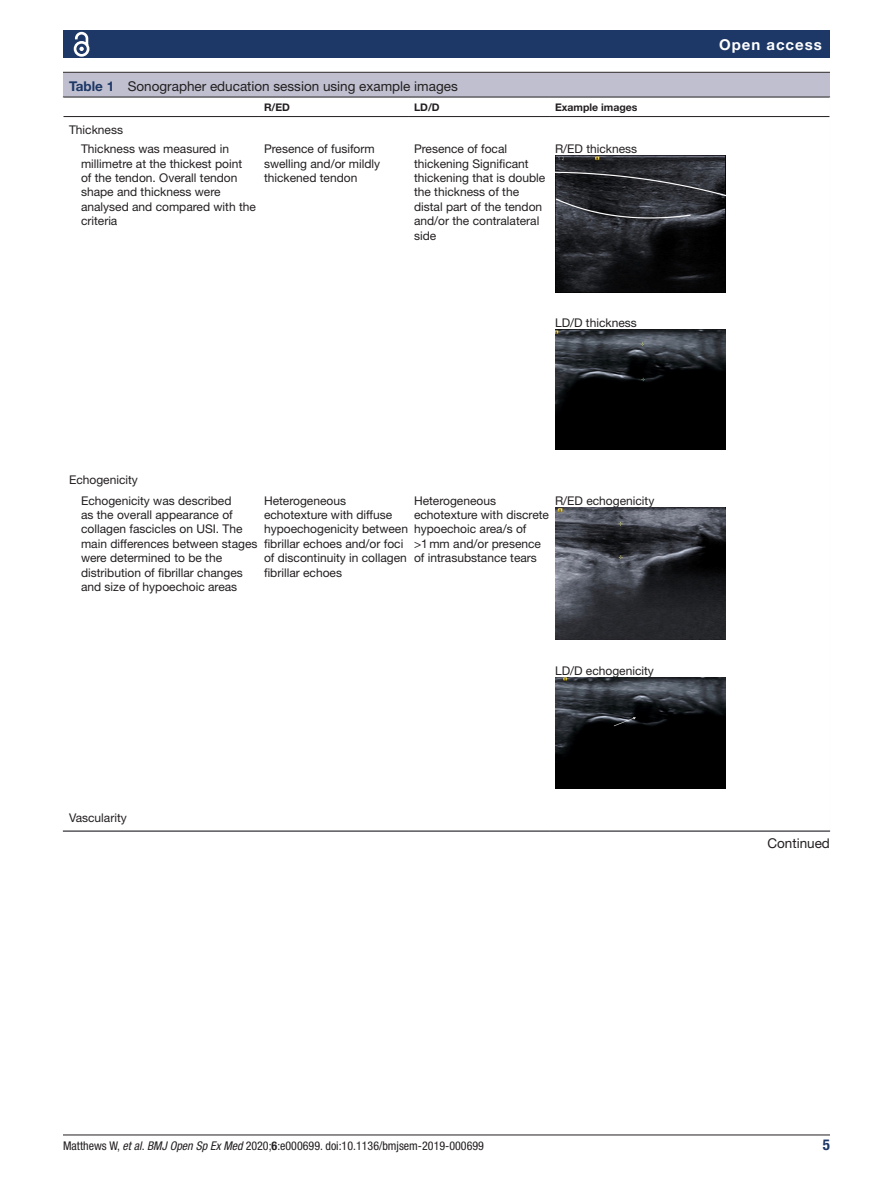
<style>
.page{position:relative;width:893px;height:1191px;background:#fff}
.page>*{position:absolute;margin:0;border:0;box-sizing:border-box;transform-origin:0 0}
.t1{font:700 15px "Helvetica Neue LT Std";letter-spacing:.065em;color:#fff}
.t2{font:700 condensed 15px "Helvetica Neue LT Std";color:#1d3766}
.t3{font:13.5px "Helvetica Neue LT Std";color:#231f20}
.t4{font:12px/14.4px "Helvetica Neue LT Std";color:#231f20}
.t5{font:condensed 12px "Helvetica Neue LT Std";color:#231f20}
.t6{font:700 10.5px "Helvetica Neue LT Std";color:#231f20}
.s1{font-weight:700;color:#1d3766}
.s2{font-style:italic}
.s3{font-weight:700}
</style>
<div class="page">
<hr style="left:63px;top:1134px;width:767px;height:1px;background:#231f20">
<div style="left:63px;top:31px;width:767px;height:27px;background:#1d3766"></div>
<svg style="left:73px;top:31px;width:17px;height:26px"></svg>
<div style="left:63px;top:73px;width:767px;height:758px;background:#bfbfcf"></div>
<hr style="left:63px;top:72px;width:767px;height:1px;background:#231f20">
<div style="left:64px;top:98px;width:766px;height:732px;background:#fff"></div>
<hr style="left:63px;top:97px;width:195px;height:1px;background:#231f20">
<hr style="left:63px;top:116px;width:195px;height:1px;background:#231f20">
<hr style="left:258px;top:97px;width:150px;height:1px;background:#231f20">
<hr style="left:258px;top:116px;width:150px;height:1px;background:#231f20">
<hr style="left:408px;top:97px;width:141px;height:1px;background:#231f20">
<hr style="left:408px;top:116px;width:141px;height:1px;background:#231f20">
<hr style="left:549px;top:97px;width:281px;height:1px;background:#231f20">
<hr style="left:549px;top:116px;width:281px;height:1px;background:#231f20">
<svg style="left:63px;top:97px;width:1px;height:42px"></svg>
<hr style="left:63px;top:139px;width:1px;height:174px;background:#fff">
<hr style="left:63px;top:313px;width:1px;height:156px;background:#fff">
<svg style="left:63px;top:469px;width:1px;height:21px"></svg>
<hr style="left:63px;top:490px;width:1px;height:170px;background:#fff">
<hr style="left:63px;top:660px;width:1px;height:149px;background:#fff">
<svg style="left:63px;top:809px;width:1px;height:21px"></svg>
<hr style="left:63px;top:830px;width:195px;height:1px;background:#231f20">
<hr style="left:258px;top:830px;width:150px;height:1px;background:#231f20">
<hr style="left:408px;top:830px;width:141px;height:1px;background:#231f20">
<hr style="left:549px;top:830px;width:281px;height:1px;background:#231f20">
<img style="left:555px;top:156px;width:170px;height:136px">
<img style="left:555px;top:330px;width:170px;height:119px">
<img style="left:555px;top:507px;width:170px;height:133px">
<img style="left:555px;top:677px;width:170px;height:111px">
<p class="t3" style="left:69px;top:78px;width:390px"><span class="s1">Table 1</span> Sonographer education session using example images</p>
<p class="t6" style="left:264px;top:100px;width:28px">R/ED</p>
<p class="t6" style="left:414px;top:100px;width:27px">LD/D</p>
<p class="t6" style="left:555px;top:100px;width:84px">Example images</p>
<p class="t4" style="left:81px;top:120px;width:150px;line-height:19px;text-indent:-12px">Thickness<br>Thickness was measured in</p>
<p class="t4" style="left:81px;top:156px;width:176px">millimetre at the thickest point<br>of the tendon. Overall tendon shape and thickness were analysed and compared with the criteria</p>
<p class="t4" style="left:264px;top:142px;width:118px">Presence of fusiform swelling and/or mildly thickened tendon</p>
<p class="t4" style="left:414px;top:142px;width:133px">Presence of focal thickening Significant thickening that is double the thickness of the distal part of the tendon and/or the contralateral side</p>
<p class="t4" style="left:555px;top:142px;width:84px">R/ED thickness</p>
<p class="t4" style="left:555px;top:316px;width:83px">LD/D thickness</p>
<p class="t4" style="left:81px;top:469px;width:152px;line-height:20.5px;text-indent:-12px">Echogenicity<br>Echogenicity was described</p>
<p class="t4" style="left:81px;top:507px;width:178px">as the overall appearance of collagen fascicles on USI. The main differences between stages were determined to be the distribution of fibrillar changes and size of hypoechoic areas</p>
<p class="t4" style="left:264px;top:493px;width:145px">Heterogeneous echotexture with diffuse hypoechogenicity between fibrillar echoes and/or foci of discontinuity in collagen fibrillar echoes</p>
<p class="t4" style="left:414px;top:493px;width:136px">Heterogeneous echotexture with discrete hypoechoic area/s of &gt;1mm and/or presence of intrasubstance tears</p>
<p class="t4" style="left:555px;top:493px;width:101px">R/ED echogenicity</p>
<p class="t4" style="left:69px;top:810px;width:59px">Vascularity</p>
<p class="t4" style="left:555px;top:663px;width:100px">LD/D echogenicity</p>
<p class="t1" style="left:719px;top:35px;width:104px">Open access</p>
<p class="t3" style="left:767px;top:834px;width:64px">Continued</p>
<p class="t5" style="left:63px;top:1138px;width:422px">Matthews W, <span class="s2">et al</span>. <span class="s2">BMJ Open Sp Ex Med</span> 2020;<span class="s3">6</span>:e000699. doi:10.1136/bmjsem-2019-000699</p>
<p class="t2" style="left:823px;top:1135px;width:9px">5</p>
</div>
